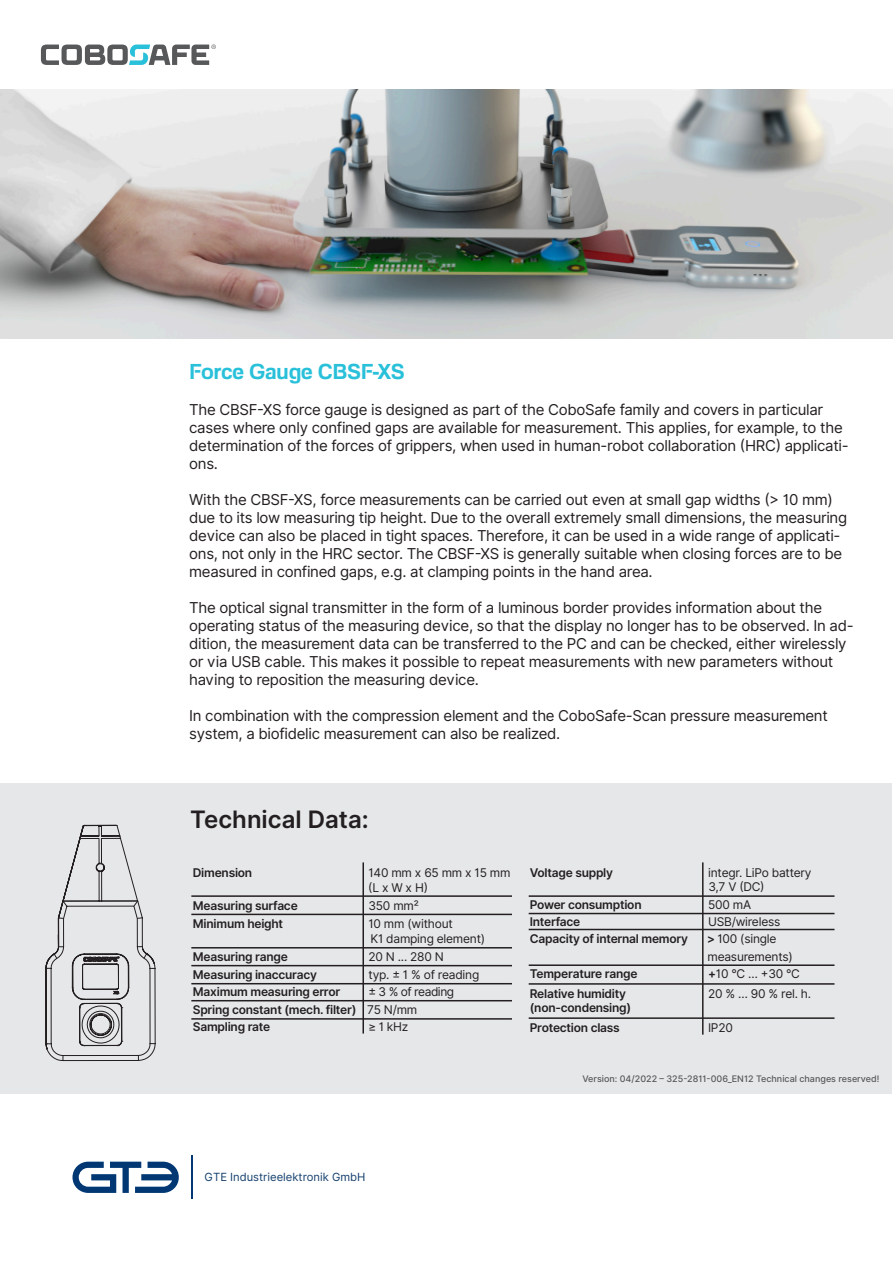
<style>
.page{position:relative;width:893px;height:1263px;background:#fff}
.page>*{position:absolute;margin:0;border:0;box-sizing:border-box;transform-origin:0 0}
.t1{font:600 24px "Inter";color:#231f20}
.t2{font:700 21px "Foobar Pro";letter-spacing:-.02em;color:#29c0da}
.t3{font:15px/18px "Inter";letter-spacing:-.02em;color:#231f20}
.t4{font:600 12px/17.4px "Inter";letter-spacing:-.02em;color:#231f20}
.t5{font:12px/14.4px "Inter";letter-spacing:-.02em;color:#231f20}
.t6{font:11.25px "Inter";color:#15406e}
.t7{font:500 9px "Inter";color:#57585a}
.s1{font-weight:400}
.s2{font-weight:600}
</style>
<div class="page">
<hr style="left:191px;top:1155px;width:1px;height:44px;background:#013874">
<svg style="left:72px;top:1162px;width:107px;height:31px"></svg>
<div style="left:1px;top:783px;width:891px;height:310px;background:#e6e7e9"></div>
<svg style="left:0;top:44px;width:155px;height:1006px"></svg>
<svg style="left:45px;top:824px;width:111px;height:237px"></svg>
<svg style="left:41px;top:45px;width:175px;height:20px"></svg>
<img style="left:0;top:90px;width:893px;height:248px">
<hr style="left:191px;top:895px;width:321px;height:2px;background:#231f20">
<hr style="left:529px;top:895px;width:305px;height:2px;background:#231f20">
<hr style="left:529px;top:964px;width:305px;height:2px;background:#231f20">
<hr style="left:191px;top:1000px;width:321px;height:1px;background:#231f20">
<hr style="left:529px;top:1017px;width:305px;height:2px;background:#231f20">
<hr style="left:191px;top:1018px;width:321px;height:2px;background:#231f20">
<hr style="left:529px;top:913px;width:305px;height:1px;background:#231f20">
<hr style="left:529px;top:929px;width:305px;height:1px;background:#231f20">
<hr style="left:529px;top:983px;width:305px;height:2px;background:#231f20">
<hr style="left:191px;top:914px;width:321px;height:1px;background:#231f20">
<hr style="left:191px;top:983px;width:321px;height:1px;background:#231f20">
<hr style="left:191px;top:965px;width:321px;height:1px;background:#231f20">
<hr style="left:191px;top:947px;width:321px;height:1px;background:#231f20">
<hr style="left:362px;top:862px;width:2px;height:171px;background:#231f20">
<hr style="left:702px;top:862px;width:2px;height:173px;background:#231f20">
<h2 class="t2" style="left:189px;top:359px;width:217px">Force Gauge CBSF-XS</h2>
<p class="t3" style="left:189px;top:401px;width:661px">The CBSF-XS force gauge is designed as part of the CoboSafe family and covers in particular cases where only confined gaps are available for measurement. This applies, for example, to the determination of the forces of grippers, when used in human-robot collaboration (HRC) applicati&shy;ons.</p>
<p class="t3" style="left:189px;top:491px;width:659px">With the CBSF-XS, force measurements can be carried out even at small gap widths (&gt; 10 mm) due to its low measuring tip height. Due to the overall extremely small dimensions, the measuring device can also be placed in tight spaces. Therefore, it can be used in a wide range of applicati&shy;ons, not only in the HRC sector. The CBSF-XS is generally suitable when closing forces are to be measured in confined gaps, e.g. at clamping points in the hand area.</p>
<p class="t3" style="left:189px;top:599px;width:666px">The optical signal transmitter in the form of a luminous border provides information about the operating status of the measuring device, so that the display no longer has to be observed. In ad&shy;dition, the measurement data can be transferred to the PC and can be checked, either wirelessly or via USB cable. This makes it possible to repeat measurements with new parameters without having to reposition the measuring device.</p>
<p class="t3" style="left:189px;top:707px;width:640px">In combination with the compression element and the CoboSafe-Scan pressure measurement system, a biofidelic measurement can also be realized.</p>
<h1 class="t1" style="left:190px;top:802px;width:180px">Technical Data:</h1>
<p class="t4" style="left:193px;top:864px;width:61px">Dimension</p>
<p class="t5" style="left:368px;top:866px;width:144px">140 mm x 65 mm x 15 mm (L x W x H)</p>
<p class="t4" style="left:193px;top:897px;width:106px">Measuring surface</p>
<p class="t5" style="left:369px;top:898px;width:52px">350 mm²</p>
<p class="t4" style="left:193px;top:915px;width:92px">Minimum height</p>
<p class="t5" style="left:369px;top:916px;width:118px;line-height:15px">10 mm (without<br>K1 damping element)</p>
<p class="t4" style="left:193px;top:948px;width:96px">Measuring range</p>
<p class="t5" style="left:369px;top:950px;width:77px">20 N ... 280 N</p>
<p class="t4" style="left:193px;top:966px;width:126px">Measuring inaccuracy</p>
<p class="t5" style="left:369px;top:967px;width:112px">typ. ± 1 % of reading</p>
<p class="t4" style="left:193px;top:983px;width:149px">Maximum measuring error</p>
<p class="t4" style="left:193px;top:983px;width:263px;text-indent:176px"><span class="s1">± 3 % of reading<br></span>Spring constant (mech. filter) <span class="s1">75 N/mm<br></span>Sampling rate</p>
<p class="t5" style="left:369px;top:1020px;width:41px">≥ 1 kHz</p>
<p class="t4" style="left:530px;top:864px;width:85px">Voltage supply</p>
<p class="t5" style="left:708px;top:865px;width:105px">integr. LiPo battery<br>3,7 V (DC)</p>
<p class="t4" style="left:530px;top:896px;width:113px">Power consumption</p>
<p class="t5" style="left:708px;top:897px;width:45px">500 mA</p>
<p class="t4" style="left:530px;top:913px;width:52px">Interface</p>
<p class="t5" style="left:708px;top:914px;width:74px">USB/wireless</p>
<p class="t4" style="left:530px;top:930px;width:160px">Capacity of internal memory</p>
<p class="t5" style="left:707px;top:930px;width:87px;line-height:17.4px"><span class="s2">&gt;</span> 100 (single measurements)</p>
<p class="t4" style="left:530px;top:965px;width:109px">Temperature range</p>
<p class="t5" style="left:708px;top:967px;width:93px"><span class="s2">+</span>10 °C … +30 °C</p>
<p class="t4" style="left:530px;top:985px;width:98px">Relative humidity</p>
<p class="t5" style="left:708px;top:986px;width:104px">20 % … 90 % rel. h.</p>
<p class="t4" style="left:530px;top:998px;width:103px;line-height:19.5px">(non-condensing)<br>Protection class</p>
<p class="t5" style="left:708px;top:1020px;width:26px">IP20</p>
<p class="t7" style="left:582px;top:1072px;width:299px">Version: 04/2022 – 325-2811-006_EN12 Technical changes reserved!</p>
<p class="t6" style="left:204px;top:1169px;width:163px">GTE Industrieelektronik GmbH</p>
</div>
